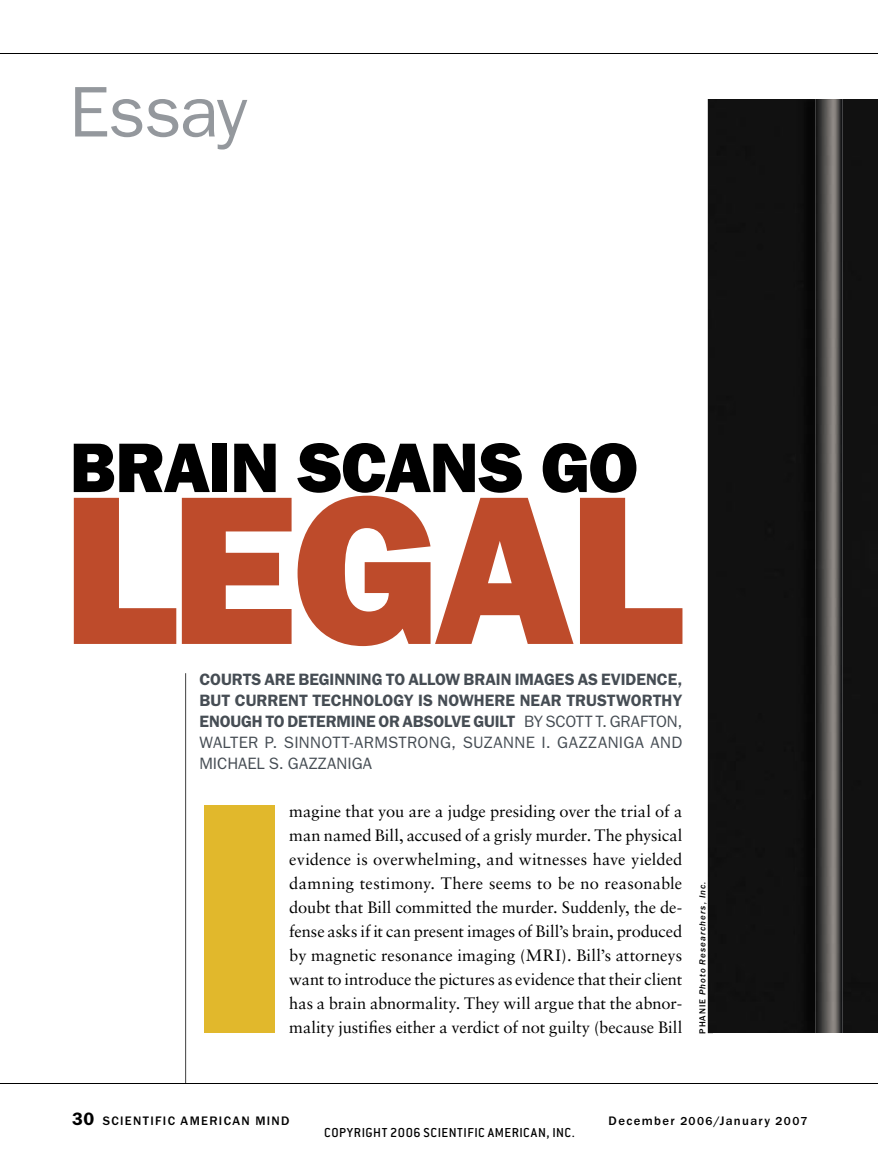
<style>
.page{position:relative;width:878px;height:1161px;background:#fff}
.page>*{position:absolute;margin:0;border:0;box-sizing:border-box;transform-origin:0 0}
.t1{font:800 331.35px "Franklin Gothic";color:#e1b82c}
.t2{font:800 213px "Franklin Gothic";letter-spacing:-.025em;color:#be4b2b}
.t3{font:72px "Franklin Gothic";letter-spacing:-.02em;color:#94989d}
.t4{font:800 70.5px "Franklin Gothic";letter-spacing:-.015em;color:#000}
.t5{font:16.5px/24px "Sabon";color:#000;text-align:justify}
.t6{font:600 16.5px/21px "Franklin Gothic";letter-spacing:-.01em;color:#464d54;text-align:justify}
.t7{font:500 14.25px "Conduit ITC";letter-spacing:.035em;color:#000}
.t8{font:500 12.75px "Franklin Gothic";letter-spacing:.105em;color:#000}
.t9{font:italic 500 9px "Franklin Gothic";letter-spacing:.115em;color:#000}
.s1{font-weight:400}
.s2{font-style:normal}
.s3{font-weight:600;font-size:18px}
.s4{font-size:12px}
</style>
<div class="page">
<hr style="left:0;top:1083px;width:878px;height:1px;background:#000">
<hr style="left:0;top:54px;width:878px;height:1px;background:#000">
<hr style="left:185px;top:673px;width:1px;height:410px;background:#000">
<div style="left:707px;top:99px;width:171px;height:934px;background:#111"></div>
<div style="left:795px;top:99px;width:20px;height:934px;background:#0c0c0c"></div>
<img style="left:815px;top:99px;width:27px;height:934px">
<p class="t3" style="left:69px;top:71px;width:179px">Essay</p>
<p class="t4" style="left:70px;top:426px;width:569px">BRAIN SCANS GO</p>
<p class="t2" style="left:61px;top:446px;width:622px">LEGAL</p>
<p class="t6" style="left:199px;top:669px;width:484px">COURTS ARE BEGINNING TO ALLOW BRAIN IMAGES AS EVIDENCE, BUT CURRENT TECHNOLOGY IS NOWHERE NEAR TRUSTWORTHY ENOUGH TO DETERMINE OR ABSOLVE GUILT <span class="s1">BY SCOTT T. GRAFTON, WALTER P. SINNOTT-ARMSTRONG, SUZANNE I. GAZZANIGA AND MICHAEL S. GAZZANIGA</span></p>
<p class="t1" style="left:185px;top:725px;width:108px">I</p>
<p class="t5" style="left:289px;top:799px;width:394px">magine that you are a judge presiding over the trial of a man named Bill, accused of a grisly murder. The physical evidence is overwhelming, and witnesses have yielded damning testimony. There seems to be no reasonable doubt that Bill committed the murder. Suddenly, the de&shy;fense asks if it can present images of Bill’s brain, produced by magnetic resonance imaging (MRI). Bill’s attorneys want to introduce the pictures as evidence that their client has a brain abnormality. They will argue that the abnor&shy;mality justifies either a verdict of not guilty (because Bill</p>
<p class="t9" style="left:697px;top:1034px;width:154px;rotate:-90deg"><span class="s2">PHANIE</span> Photo Researchers, Inc.</p>
<p class="t8" style="left:72px;top:1114px;width:219px"><span class="s3">30</span> SCIENTIFIC AMERICAN MIND</p>
<p class="t8" style="left:608px;top:1114px;width:200px">December <span class="s4">2006</span>/January <span class="s4">2007</span></p>
<p class="t7" style="left:324px;top:1125px;width:252px">COPYRIGHT 2006 SCIENTIFIC AMERICAN, INC.</p>
</div>
